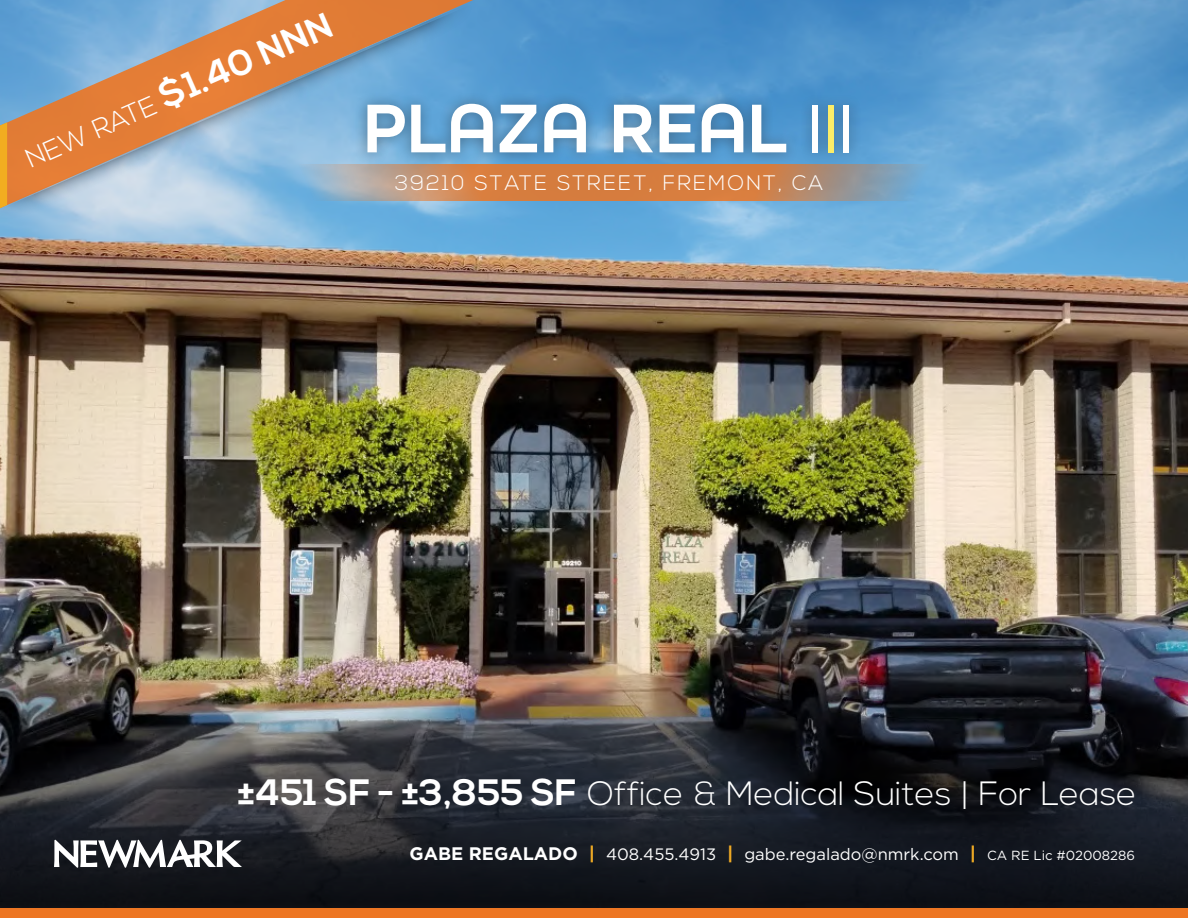
<style>
.page{position:relative;width:1188px;height:918px;background:#fff}
.page>*{position:absolute;margin:0;border:0;box-sizing:border-box;transform-origin:0 0}
.t1{font:600 72.75px "All Round Gothic";color:#fff}
.t2{font:700 36px "Nexa Demo";color:#fff}
.t3{font:300 33.6px "Nexa";color:#fff}
.t4{font:300 21px "Nexa Demo";letter-spacing:.1em;color:#fff}
.t5{font:16.5px "Gotham";color:#fff}
.s1{font-weight:300;font-size:27px}
.s2{font-weight:400}
.s3{font-weight:400;color:#fced68}
.s4{font-weight:700;font-size:36.75px}
.s5{font-weight:700;font-size:18.15px}
.s6{font-weight:700;font-size:18.15px;color:#f2ac25}
.s7{font-size:13.2px}
</style>
<div class="page">
<img style="left:591px;top:0;width:597px;height:148px">
<img style="left:0;top:148px;width:1188px;height:527px">
<img style="left:0;top:675px;width:1188px;height:223px">
<svg style="left:54px;top:840px;width:188px;height:28px"></svg>
<div style="left:0;top:898px;width:1188px;height:20px;background:#0d0f14"></div>
<div style="left:0;top:908px;width:1188px;height:10px;background:#ed7623"></div>
<div style="left:355px;top:91px;width:507px;height:75px;background:#231f20;opacity:.4"></div>
<div style="left:157px;top:165px;width:468px;height:36px;background:#d57c3e"></div>
<svg style="left:625px;top:165px;width:431px;height:36px;background:#a2958c"></svg>
<svg style="left:0;top:0;width:591px;height:251px;background:#94a1ac"></svg>
<svg style="left:0;top:122px;width:7px;height:86px"></svg>
<p class="t2" style="left:18px;top:138px;width:334px;rotate:-24deg"><span class="s1">NEW RATE</span> $1.40 NNN</p>
<p class="t1" style="left:363px;top:85px;width:493px">PLAZA REAL <span class="s2">I</span><span class="s3">I</span><span class="s2">I</span></p>
<p class="t4" style="left:395px;top:171px;width:430px">39210 STATE STREET, FREMONT, CA</p>
<p class="t3" style="left:238px;top:774px;width:900px"><span class="s4">±451 SF - ±3,855 SF</span> Office &amp; Medical Suites | For Lease</p>
<p class="t5" style="left:410px;top:844px;width:727px"><span class="s5">GABE REGALADO</span> <span class="s6">|</span> 408.455.4913 <span class="s6">|</span> gabe.regalado@nmrk.com <span class="s6">|</span> <span class="s7">CA RE Lic #02008286</span></p>
</div>
